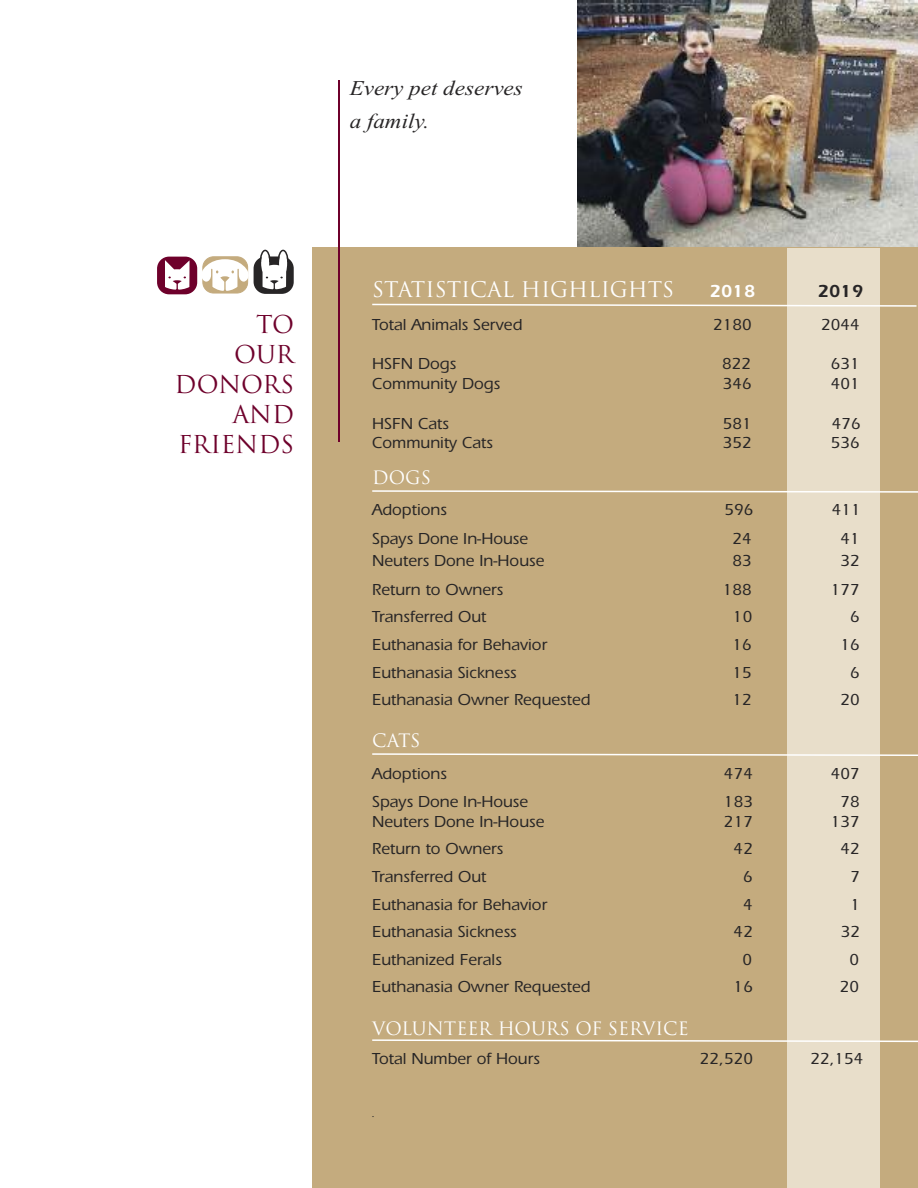
<style>
.page{position:relative;width:918px;height:1188px;background:#fff}
.page>*{position:absolute;margin:0;border:0;box-sizing:border-box;transform-origin:0 0}
.t1{font:24px/30px "Trajan";color:#6e002b;text-align:right}
.t2{font:italic 21px/33.6px "Times New Roman";color:#272526;scale:1.1 1}
.t3{font:21px "Trajan";color:#fff}
.t4{font:18px "Trajan";color:#fff}
.t5{font:600 18px "Itc Eras";color:#fff}
.t6{font:600 18px "Itc Eras";color:#272526}
.t7{font:500 16.5px "Itc Eras";color:#272526}
.t8{font:italic 12px "Times New Roman";color:#272526}
</style>
<div class="page">
<img style="left:578px;top:0;width:340px;height:248px">
<div style="left:313px;top:248px;width:605px;height:940px;background:#c4ab7e"></div>
<div style="left:787px;top:248px;width:93px;height:940px;background:#e8deca"></div>
<svg style="left:372px;top:303px;width:545px;height:4px"></svg>
<svg style="left:372px;top:490px;width:546px;height:3px"></svg>
<svg style="left:372px;top:753px;width:546px;height:3px"></svg>
<div style="left:255px;top:258px;width:38px;height:35px;background:#272526;border-radius:11px"></div>
<div style="left:254px;top:256px;width:40px;height:38px;border:2px solid #272526;border-radius:11px"></div>
<div style="left:158px;top:258px;width:38px;height:35px;background:#6e002b;border-radius:11px"></div>
<div style="left:157px;top:257px;width:40px;height:37px;border:2px solid #6e002b;border-radius:11px"></div>
<div style="left:203px;top:257px;width:45px;height:36px;background:#c4ab7e;border-radius:11px"></div>
<div style="left:203px;top:256px;width:45px;height:37px;border:1px solid #c4ab7e;border-radius:11px"></div>
<svg style="left:202px;top:259px;width:47px;height:32px"></svg>
<svg style="left:165px;top:260px;width:25px;height:30px"></svg>
<svg style="left:259px;top:250px;width:30px;height:39px"></svg>
<hr style="left:338px;top:80px;width:2px;height:361px;background:#6e002b">
<svg style="left:372px;top:1039px;width:546px;height:4px"></svg>
<p class="t2" style="left:350px;top:71px;width:159px">Every pet deserves a family.</p>
<h1 class="t1" style="left:175px;top:310px;width:121px">TO<br>OUR<br>DONORS<br>AND<br>FRIENDS</h1>
<p class="t3" style="left:372px;top:277px;width:303px">STATISTICAL HIGHLIGHTS</p>
<p class="t5" style="left:710px;top:285px;width:47px">2018</p>
<p class="t6" style="left:818px;top:285px;width:47px">2019</p>
<p class="t7" style="left:372px;top:319px;width:152px">Total Animals Served</p>
<p class="t7" style="left:713px;top:319px;width:40px">2180</p>
<p class="t7" style="left:821px;top:319px;width:40px">2044</p>
<p class="t7" style="left:372px;top:358px;width:86px">HSFN Dogs</p>
<p class="t7" style="left:722px;top:358px;width:31px">822</p>
<p class="t7" style="left:831px;top:358px;width:31px">631</p>
<p class="t7" style="left:372px;top:378px;width:130px">Community Dogs</p>
<p class="t7" style="left:723px;top:378px;width:31px">346</p>
<p class="t7" style="left:831px;top:378px;width:31px">401</p>
<p class="t7" style="left:372px;top:418px;width:78px">HSFN Cats</p>
<p class="t7" style="left:723px;top:418px;width:31px">581</p>
<p class="t7" style="left:832px;top:418px;width:31px">476</p>
<p class="t7" style="left:372px;top:437px;width:122px">Community Cats</p>
<p class="t7" style="left:723px;top:437px;width:31px">352</p>
<p class="t7" style="left:831px;top:437px;width:31px">536</p>
<p class="t4" style="left:372px;top:467px;width:60px">DOGS</p>
<p class="t7" style="left:372px;top:504px;width:76px">Adoptions</p>
<p class="t7" style="left:724px;top:504px;width:31px">596</p>
<p class="t7" style="left:832px;top:504px;width:31px">411</p>
<p class="t7" style="left:372px;top:533px;width:158px">Spays Done In-House</p>
<p class="t7" style="left:732px;top:533px;width:21px">24</p>
<p class="t7" style="left:840px;top:533px;width:21px">41</p>
<p class="t7" style="left:372px;top:555px;width:174px">Neuters Done In-House</p>
<p class="t7" style="left:732px;top:555px;width:21px">83</p>
<p class="t7" style="left:840px;top:555px;width:21px">32</p>
<p class="t7" style="left:372px;top:584px;width:133px">Return to Owners</p>
<p class="t7" style="left:723px;top:584px;width:31px">188</p>
<p class="t7" style="left:831px;top:584px;width:31px">177</p>
<p class="t7" style="left:372px;top:611px;width:116px">Transferred Out</p>
<p class="t7" style="left:733px;top:611px;width:21px">10</p>
<p class="t7" style="left:850px;top:611px;width:11px">6</p>
<p class="t7" style="left:372px;top:639px;width:177px">Euthanasia for Behavior</p>
<p class="t7" style="left:732px;top:639px;width:21px">16</p>
<p class="t7" style="left:840px;top:639px;width:21px">16</p>
<p class="t7" style="left:372px;top:667px;width:146px">Euthanasia Sickness</p>
<p class="t7" style="left:732px;top:667px;width:21px">15</p>
<p class="t7" style="left:850px;top:667px;width:11px">6</p>
<p class="t7" style="left:372px;top:694px;width:220px">Euthanasia Owner Requested</p>
<p class="t7" style="left:732px;top:694px;width:21px">12</p>
<p class="t7" style="left:840px;top:694px;width:21px">20</p>
<p class="t4" style="left:372px;top:731px;width:50px">CATS</p>
<p class="t7" style="left:372px;top:768px;width:76px">Adoptions</p>
<p class="t7" style="left:724px;top:768px;width:31px">474</p>
<p class="t7" style="left:831px;top:768px;width:31px">407</p>
<p class="t7" style="left:372px;top:796px;width:158px">Spays Done In-House</p>
<p class="t7" style="left:724px;top:796px;width:31px">183</p>
<p class="t7" style="left:841px;top:796px;width:21px">78</p>
<p class="t7" style="left:372px;top:816px;width:174px">Neuters Done In-House</p>
<p class="t7" style="left:724px;top:816px;width:31px">217</p>
<p class="t7" style="left:831px;top:816px;width:31px">137</p>
<p class="t7" style="left:372px;top:843px;width:133px">Return to Owners</p>
<p class="t7" style="left:734px;top:843px;width:21px">42</p>
<p class="t7" style="left:840px;top:843px;width:21px">42</p>
<p class="t7" style="left:372px;top:871px;width:116px">Transferred Out</p>
<p class="t7" style="left:743px;top:871px;width:11px">6</p>
<p class="t7" style="left:850px;top:871px;width:11px">7</p>
<p class="t7" style="left:372px;top:899px;width:177px">Euthanasia for Behavior</p>
<p class="t7" style="left:743px;top:899px;width:11px">4</p>
<p class="t7" style="left:850px;top:899px;width:11px">1</p>
<p class="t7" style="left:372px;top:926px;width:146px">Euthanasia Sickness</p>
<p class="t7" style="left:734px;top:926px;width:21px">42</p>
<p class="t7" style="left:841px;top:926px;width:21px">32</p>
<p class="t7" style="left:372px;top:954px;width:131px">Euthanized Ferals</p>
<p class="t7" style="left:742px;top:954px;width:11px">0</p>
<p class="t7" style="left:849px;top:954px;width:11px">0</p>
<p class="t7" style="left:372px;top:981px;width:220px">Euthanasia Owner Requested</p>
<p class="t7" style="left:734px;top:981px;width:21px">16</p>
<p class="t7" style="left:840px;top:981px;width:21px">20</p>
<p class="t4" style="left:372px;top:1018px;width:318px">VOLUNTEER HOURS OF SERVICE</p>
<p class="t7" style="left:372px;top:1053px;width:169px">Total Number of Hours</p>
<p class="t7" style="left:700px;top:1053px;width:55px">22,520</p>
<p class="t7" style="left:810px;top:1053px;width:55px">22,154</p>
<p class="t8" style="left:372px;top:1106px;width:4px">.</p>
</div>
